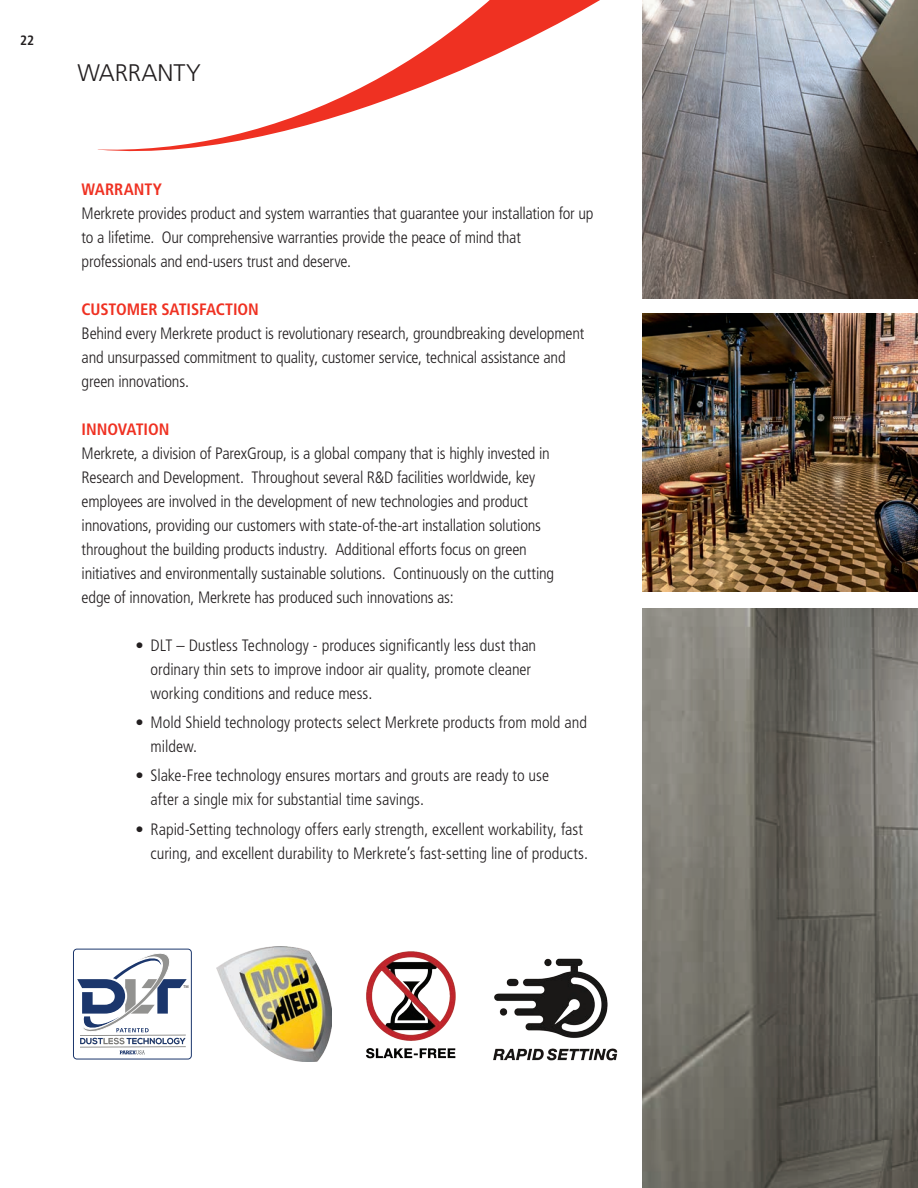
<style>
.page{position:relative;width:918px;height:1188px;background:#fff}
.page>*{position:absolute;margin:0;border:0;box-sizing:border-box;transform-origin:0 0}
.t1{font:300 24px "Frutiger LT Std";letter-spacing:-.005em;color:#231f20}
.t2{font:300 condensed 16.5px/24px "Frutiger LT Std";letter-spacing:-.01em;color:#231f20}
.t3{font:700 condensed 16.5px "Frutiger LT Std";letter-spacing:-.005em;color:#ef3122}
.t4{font:700 condensed 13.5px "Frutiger LT Std";color:#231f20}
.t5{font:4.05px "Frutiger LT Std";color:#231f20}
</style>
<div class="page">
<svg style="left:509px;top:0;width:91px;height:49px"></svg>
<svg style="left:97px;top:0;width:412px;height:152px"></svg>
<img style="left:643px;top:313px;width:275px;height:279px">
<img style="left:643px;top:608px;width:275px;height:580px">
<img style="left:643px;top:0;width:275px;height:299px">
<div style="left:73px;top:949px;width:119px;height:110px;border:1px solid #1b366c;border-radius:3px"></div>
<svg style="left:77px;top:953px;width:110px;height:101px"></svg>
<img style="left:217px;top:946px;width:115px;height:115px">
<img style="left:366px;top:951px;width:90px;height:108px">
<img style="left:493px;top:958px;width:125px;height:103px">
<p class="t4" style="left:20px;top:33px;width:16px">22</p>
<h1 class="t1" style="left:78px;top:59px;width:125px">WARRANTY</h1>
<p class="t3" style="left:82px;top:179px;width:82px">WARRANTY</p>
<p class="t2" style="left:82px;top:201px;width:513px">Merkrete provides product and system warranties that guarantee your installation for up to a lifetime. Our comprehensive warranties provide the peace of mind that professionals and end-users trust and deserve.</p>
<p class="t3" style="left:82px;top:299px;width:179px">CUSTOMER SATISFACTION</p>
<p class="t2" style="left:82px;top:321px;width:504px">Behind every Merkrete product is revolutionary research, groundbreaking development and unsurpassed commitment to quality, customer service, technical assistance and green innovations.</p>
<p class="t3" style="left:82px;top:419px;width:89px">INNOVATION</p>
<p class="t2" style="left:82px;top:441px;width:474px">Merkrete, a division of ParexGroup, is a global company that is highly invested in Research and Development. Throughout several R&amp;D facilities worldwide, key employees are involved in the development of new technologies and product innovations, providing our customers with state-of-the-art installation solutions throughout the building products industry. Additional efforts focus on green initiatives and environmentally sustainable solutions. Continuously on the cutting edge of innovation, Merkrete has produced such innovations as:</p>
<p class="t2" style="left:151px;top:633px;width:387px;text-indent:-15px">• DLT – Dustless Technology - produces significantly less dust than ordinary thin sets to improve indoor air quality, promote cleaner working conditions and reduce mess.</p>
<p class="t2" style="left:151px;top:711px;width:438px;text-indent:-15px">• Mold Shield technology protects select Merkrete products from mold and mildew.</p>
<p class="t2" style="left:151px;top:764px;width:400px;text-indent:-15px">• Slake-Free technology ensures mortars and grouts are ready to use after a single mix for substantial time savings.</p>
<p class="t2" style="left:151px;top:817px;width:439px;text-indent:-15px">• Rapid-Setting technology offers early strength, excellent workability, fast curing, and excellent durability to Merkrete’s fast-setting line of products.</p>
<p class="t5" style="left:183px;top:984px;width:7px">TM</p>
</div>
